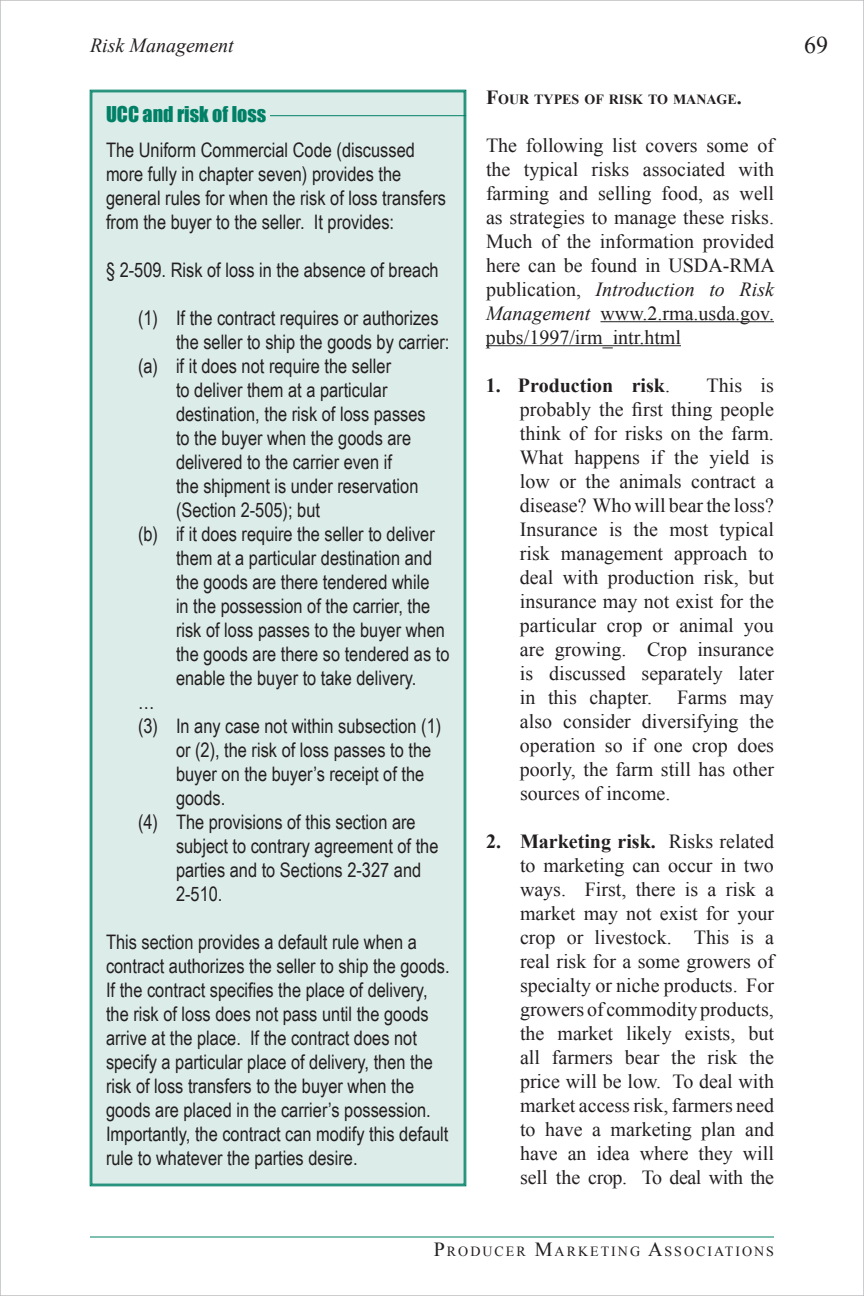
<style>
.page{position:relative;width:864px;height:1296px;background:#fff}
.page>*{position:absolute;margin:0;border:0;box-sizing:border-box;transform-origin:0 0}
.t1{font:24px "Times New Roman";color:#231f20}
.t2{font:20px/24px "Arial Narrow";color:#231f20}
.t3{font:20px/24px "Times New Roman";color:#231f20;text-align:justify}
.t4{font:700 20px "Times New Roman";color:#231f20}
.t5{font:20px "Impact";color:#008066}
.t6{font:italic 20px "Times New Roman";color:#231f20}
.t7{font:14px "Times New Roman";letter-spacing:.145em;color:#231f20}
.t8{font:700 14px "Times New Roman";color:#231f20}
.s1{font-size:20px}
.s2{font-style:italic}
.s3{font-weight:400}
.s4{font-weight:700}
</style>
<div class="page">
<hr style="left:90px;top:1236px;width:684px;height:2px;background:#008066">
<div style="left:90px;top:90px;width:376px;height:1096px;background:#dcece8"></div>
<hr style="left:601px;top:321px;width:173px;height:1px;background:#231f20">
<hr style="left:486px;top:345px;width:195px;height:1px;background:#231f20">
<hr style="left:270px;top:115px;width:196px;height:1px;background:#008066">
<p class="t6" style="left:90px;top:32px;width:145px">Risk Management</p>
<p class="t1" style="left:804px;top:28px;width:25px">69</p>
<p class="t5" style="left:106px;top:98px;width:162px">UCC and risk of loss</p>
<p class="t2" style="left:106px;top:137px;width:341px">The Uniform Commercial Code (discussed more fully in chapter seven) provides the general rules for when the risk of loss transfers from the buyer to the seller. It provides:</p>
<p class="t2" style="left:106px;top:257px;width:334px">§ 2-509. Risk of loss in the absence of breach</p>
<p class="t2" style="left:138px;top:305px;width:302px">(1) If the contract requires or authorizes</p>
<p class="t2" style="left:176px;top:329px;width:275px">the seller to ship the goods by carrier:</p>
<p class="t2" style="left:138px;top:353px;width:255px">(a) if it does not require the seller</p>
<p class="t2" style="left:176px;top:377px;width:213px">to deliver them at a particular</p>
<p class="t2" style="left:176px;top:401px;width:251px">destination, the risk of loss passes</p>
<p class="t2" style="left:176px;top:425px;width:237px">to the buyer when the goods are</p>
<p class="t2" style="left:176px;top:449px;width:218px">delivered to the carrier even if</p>
<p class="t2" style="left:176px;top:473px;width:244px">the shipment is under reservation</p>
<p class="t2" style="left:176px;top:497px;width:146px">(Section 2-505); but</p>
<p class="t2" style="left:138px;top:521px;width:298px">(b) if it does require the seller to deliver</p>
<p class="t2" style="left:176px;top:545px;width:258px">them at a particular destination and</p>
<p class="t2" style="left:176px;top:569px;width:255px">the goods are there tendered while</p>
<p class="t2" style="left:176px;top:593px;width:256px">in the possession of the carrier, the</p>
<p class="t2" style="left:176px;top:617px;width:270px">risk of loss passes to the buyer when</p>
<p class="t2" style="left:176px;top:641px;width:275px">the goods are there so tendered as to</p>
<p class="t2" style="left:176px;top:665px;width:242px">enable the buyer to take delivery.</p>
<p class="t2" style="left:138px;top:689px;width:18px">…</p>
<p class="t2" style="left:138px;top:713px;width:305px">(3) In any case not within subsection (1)</p>
<p class="t2" style="left:176px;top:737px;width:257px">or (2), the risk of loss passes to the</p>
<p class="t2" style="left:176px;top:761px;width:250px">buyer on the buyer’s receipt of the</p>
<p class="t2" style="left:176px;top:785px;width:51px">goods.</p>
<p class="t2" style="left:138px;top:809px;width:279px">(4) The provisions of this section are</p>
<p class="t2" style="left:176px;top:833px;width:264px">subject to contrary agreement of the</p>
<p class="t2" style="left:176px;top:857px;width:247px">parties and to Sections 2-327 and</p>
<p class="t2" style="left:176px;top:881px;width:48px">2-510.</p>
<p class="t2" style="left:106px;top:929px;width:345px">This section provides a default rule when a contract authorizes the seller to ship the goods.<br>If the contract specifies the place of delivery, the risk of loss does not pass until the goods arrive at the place. If the contract does not specify a particular place of delivery, then the risk of loss transfers to the buyer when the goods are placed in the carrier’s possession.<br>Importantly, the contract can modify this default rule to whatever the parties desire.</p>
<p class="t8" style="left:486px;top:89px;width:257px"><span class="s1">F</span>OUR TYPES OF RISK TO MANAGE<span class="s1">.</span></p>
<p class="t3" style="left:486px;top:133px;width:291px">The following list covers some of the typical risks associated with farming and selling food, as well as strategies to manage these risks.<br>Much of the information provided here can be found in USDA-RMA publication, <span class="s2">Introduction to Risk Management</span> www.2.rma.usda.gov. pubs/1997/irm_intr.html</p>
<p class="t4" style="left:486px;top:371px;width:186px">1. Production risk<span class="s3">.</span></p>
<p class="t3" style="left:520px;top:373px;width:256px;text-indent:187px">This is probably the first thing people think of for risks on the farm.<br>What happens if the yield is low or the animals contract a disease? Who will bear the loss?<br>Insurance is the most typical risk management approach to deal with production risk, but insurance may not exist for the particular crop or animal you are growing. Crop insurance is discussed separately later in this chapter. Farms may also consider diversifying the operation so if one crop does poorly, the farm still has other sources of income.</p>
<p class="t3" style="left:520px;top:829px;width:256px;text-indent:-34px"><span class="s4">2. Marketing risk.</span> Risks related to marketing can occur in two ways. First, there is a risk a market may not exist for your crop or livestock. This is a real risk for a some growers of specialty or niche products. For growers of commodity products, the market likely exists, but all farmers bear the risk the price will be low. To deal with market access risk, farmers need to have a marketing plan and have an idea where they will sell the crop. To deal with the</p>
<p class="t7" style="left:434px;top:1242px;width:342px"><span class="s1">P</span>RODUCER <span class="s1">M</span>ARKETING <span class="s1">A</span>SSOCIATIONS</p>
</div>
